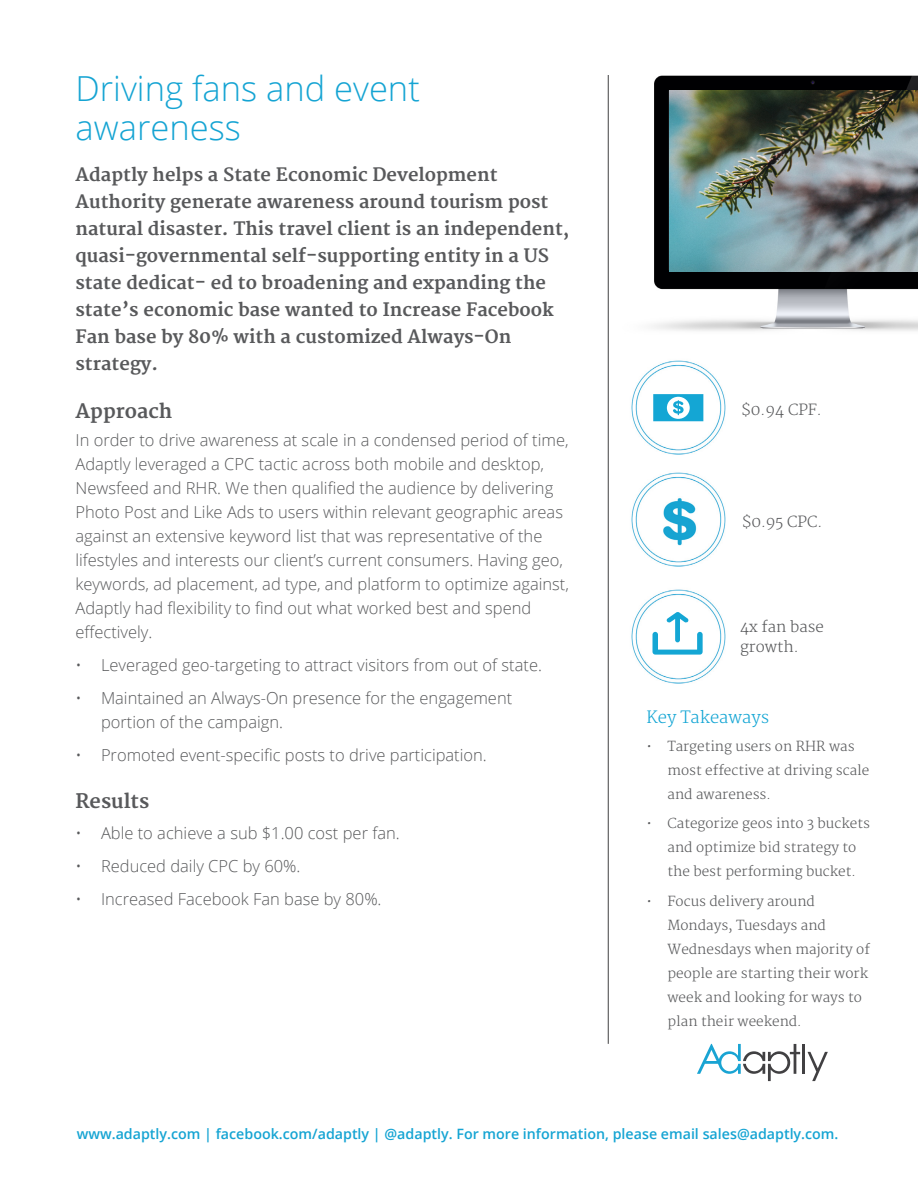
<style>
.page{position:relative;width:918px;height:1188px;background:#fff}
.page>*{position:absolute;margin:0;border:0;box-sizing:border-box;transform-origin:0 0}
.t1{font:300 34.5px/39px "Open Sans";color:#15a4d3}
.t2{font:700 19.5px "Merriweather";color:#58595b}
.t3{font:700 18px/27px "Merriweather";color:#58595b}
.t4{font:300 16.5px/24px "Open Sans";color:#58595b}
.t5{font:300 16.5px "Merriweather";color:#12a5d4}
.t6{font:300 15px/19.5px "Merriweather";color:#58595b}
.t7{font:600 14.25px "Open Sans";color:#15a4d3}
.t8{font:300 13.5px/24px "Merriweather";color:#58595b}
</style>
<div class="page">
<img style="left:652px;top:75px;width:266px;height:256px">
<hr style="left:802px;top:1044px;width:3px;height:30px;background:#414042">
<svg style="left:808px;top:1052px;width:20px;height:29px"></svg>
<svg style="left:697px;top:1044px;width:103px;height:37px"></svg>
<hr style="left:608px;top:75px;width:1px;height:969px;background:#414042">
<img style="left:631px;top:360px;width:95px;height:95px">
<img style="left:631px;top:472px;width:95px;height:95px">
<img style="left:631px;top:589px;width:95px;height:95px">
<img style="left:654px;top:497px;width:50px;height:50px">
<svg style="left:653px;top:612px;width:50px;height:43px"></svg>
<svg style="left:653px;top:394px;width:50px;height:27px"></svg>
<img style="left:669px;top:91px;width:249px;height:181px">
<h1 class="t1" style="left:76px;top:68px;width:346px">Driving fans and event awareness</h1>
<p class="t3" style="left:76px;top:162px;width:496px">Adaptly helps a State Economic Development Authority generate awareness around tourism post natural disaster. This travel client is an independent, quasi-governmental self-supporting entity in a US state dedicat- ed to broadening and expanding the state’s economic base wanted to Increase Facebook Fan base by 80% with a customized Always-On strategy.</p>
<p class="t2" style="left:76px;top:400px;width:98px">Approach</p>
<p class="t4" style="left:76px;top:428px;width:495px">In order to drive awareness at scale in a condensed period of time, Adaptly leveraged a CPC tactic across both mobile and desktop, Newsfeed and RHR. We then qualified the audience by delivering Photo Post and Like Ads to users within relevant geographic areas against an extensive keyword list that was representative of the lifestyles and interests our client’s current consumers. Having geo, keywords, ad placement, ad type, and platform to optimize against, Adaptly had flexibility to find out what worked best and spend effectively.</p>
<p class="t4" style="left:76px;top:653px;width:468px">• Leveraged geo-targeting to attract visitors from out of state.</p>
<p class="t4" style="left:101px;top:686px;width:413px;text-indent:-25px">• Maintained an Always-On presence for the engagement portion of the campaign.</p>
<p class="t4" style="left:76px;top:743px;width:413px">• Promoted event-specific posts to drive participation.</p>
<p class="t2" style="left:76px;top:790px;width:75px">Results</p>
<p class="t4" style="left:76px;top:821px;width:326px">• Able to achieve a sub $1.00 cost per fan.</p>
<p class="t4" style="left:76px;top:854px;width:226px">• Reduced daily CPC by 60%.</p>
<p class="t4" style="left:76px;top:887px;width:308px">• Increased Facebook Fan base by 80%.</p>
<p class="t6" style="left:742px;top:401px;width:82px">$0.94 CPF.</p>
<p class="t6" style="left:742px;top:513px;width:82px">$0.95 CPC.</p>
<p class="t6" style="left:740px;top:618px;width:85px">4x fan base growth.</p>
<p class="t5" style="left:646px;top:707px;width:124px">Key Takeaways</p>
<p class="t8" style="left:668px;top:735px;width:203px;text-indent:-21px">• Targeting users on RHR was most effective at driving scale and awareness.</p>
<p class="t8" style="left:646px;top:812px;width:225px;text-align:center">• Categorize geos into 3 buckets and optimize bid strategy to<br>the best performing bucket.</p>
<p class="t8" style="left:668px;top:890px;width:204px;text-indent:-21px">• Focus delivery around<br>Mondays, Tuesdays and<br>Wednesdays when majority of people are starting their work week and looking for ways to plan their weekend.</p>
<p class="t7" style="left:77px;top:1124px;width:763px">www.adaptly.com | facebook.com/adaptly | @adaptly. For more information, please email sales@adaptly.com.</p>
</div>
